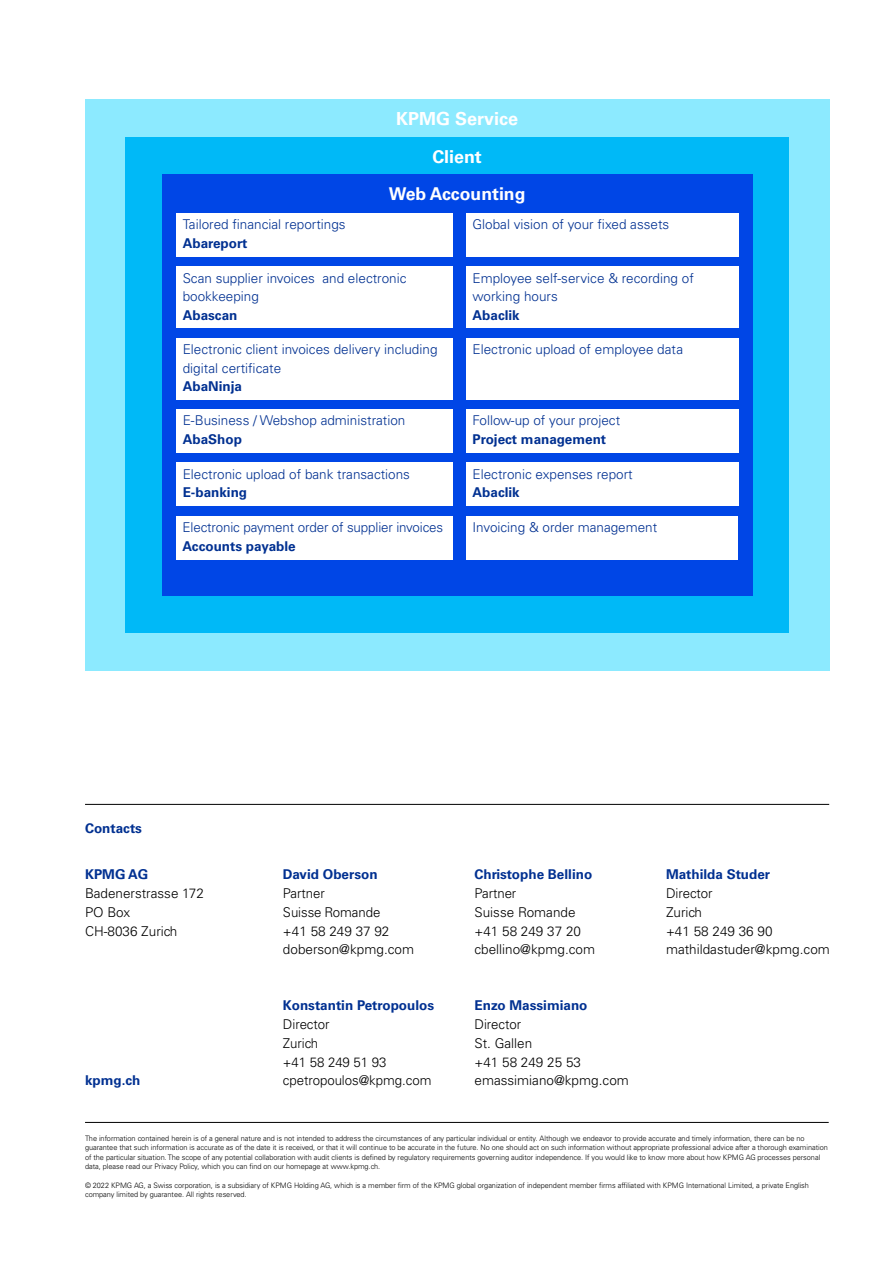
<style>
.page{position:relative;width:893px;height:1263px;background:#fff}
.page>*{position:absolute;margin:0;border:0;box-sizing:border-box;transform-origin:0 0}
.t1{font:700 18px "Univers LT Std";color:#fff}
.t2{font:700 17.85px "Univers LT Std";color:#fff}
.t3{font:700 17.7px "Univers LT Std";color:#fff}
.t4{font:300 13.5px/18.8px "Univers LT Std";color:#003091}
.t5{font:300 13.5px/18.8px "Univers LT Std";color:#000}
.t6{font:700 13.5px "Univers LT Std";color:#003091}
.t7{font:300 7.5px/9.3px "Univers LT Std";letter-spacing:-.005em;color:#000}
</style>
<div class="page">
<hr style="left:85px;top:804px;width:744px;height:1px;background:#000">
<hr style="left:85px;top:1122px;width:744px;height:1px;background:#000">
<div style="left:85px;top:99px;width:744px;height:572px;background:#8ceaff"></div>
<div style="left:126px;top:137px;width:663px;height:496px;background:#00b9f7"></div>
<div style="left:162px;top:174px;width:590px;height:421px;background:#0046e6"></div>
<div style="left:176px;top:213px;width:276px;height:44px;background:#fff"></div>
<div style="left:466px;top:213px;width:272px;height:44px;background:#fff"></div>
<div style="left:176px;top:266px;width:276px;height:62px;background:#fff"></div>
<div style="left:466px;top:266px;width:272px;height:62px;background:#fff"></div>
<div style="left:176px;top:338px;width:276px;height:61px;background:#fff"></div>
<div style="left:466px;top:338px;width:272px;height:61px;background:#fff"></div>
<div style="left:176px;top:409px;width:276px;height:44px;background:#fff"></div>
<div style="left:466px;top:409px;width:272px;height:44px;background:#fff"></div>
<div style="left:176px;top:463px;width:276px;height:43px;background:#fff"></div>
<div style="left:466px;top:463px;width:272px;height:43px;background:#fff"></div>
<div style="left:176px;top:516px;width:276px;height:43px;background:#fff"></div>
<div style="left:466px;top:516px;width:272px;height:43px;background:#fff"></div>
<h3 class="t4" style="left:183px;top:215px;width:165px">Tailored financial reportings</h3>
<h3 class="t6" style="left:183px;top:235px;width:66px">Abareport</h3>
<h1 class="t1" style="left:396px;top:108px;width:124px">KPMG Service</h1>
<h2 class="t2" style="left:432px;top:146px;width:51px">Client</h2>
<h3 class="t3" style="left:389px;top:183px;width:138px">Web Accounting</h3>
<h3 class="t4" style="left:472px;top:215px;width:198px">Global vision of your fixed assets</h3>
<h3 class="t4" style="left:183px;top:268px;width:225px">Scan supplier invoices and electronic bookkeeping</h3>
<h3 class="t6" style="left:183px;top:307px;width:56px">Abascan</h3>
<h3 class="t4" style="left:472px;top:268px;width:223px">Employee self-service &amp; recording of working hours</h3>
<h3 class="t6" style="left:472px;top:307px;width:49px">Abaclik</h3>
<h3 class="t4" style="left:183px;top:340px;width:256px">Electronic client invoices delivery including digital certificate</h3>
<h3 class="t6" style="left:183px;top:379px;width:61px">AbaNinja</h3>
<h3 class="t4" style="left:472px;top:340px;width:212px">Electronic upload of employee data</h3>
<h3 class="t4" style="left:183px;top:411px;width:224px">E-Business / Webshop administration</h3>
<h3 class="t6" style="left:183px;top:431px;width:61px">AbaShop</h3>
<h3 class="t4" style="left:472px;top:411px;width:149px">Follow-up of your project</h3>
<h3 class="t6" style="left:472px;top:431px;width:135px">Project management</h3>
<h3 class="t4" style="left:183px;top:465px;width:229px">Electronic upload of bank transactions</h3>
<h3 class="t6" style="left:183px;top:485px;width:66px">E-banking</h3>
<h3 class="t4" style="left:472px;top:465px;width:162px">Electronic expenses report</h3>
<h3 class="t6" style="left:472px;top:485px;width:49px">Abaclik</h3>
<h3 class="t4" style="left:182px;top:518px;width:262px">Electronic payment order of supplier invoices</h3>
<h3 class="t6" style="left:182px;top:538px;width:115px">Accounts payable</h3>
<h3 class="t4" style="left:472px;top:518px;width:186px">Invoicing &amp; order management</h3>
<h3 class="t6" style="left:85px;top:820px;width:59px">Contacts</h3>
<h3 class="t6" style="left:85px;top:867px;width:65px">KPMG AG</h3>
<h3 class="t5" style="left:85px;top:884px;width:120px">Badenerstrasse 172<br>PO Box<br>CH-8036 Zurich</h3>
<h3 class="t6" style="left:85px;top:1072px;width:57px">kpmg.ch</h3>
<h3 class="t6" style="left:283px;top:867px;width:96px">David Oberson</h3>
<h3 class="t5" style="left:283px;top:884px;width:133px">Partner<br>Suisse Romande<br>+41 58 249 37 92 doberson@kpmg.com</h3>
<h3 class="t6" style="left:283px;top:998px;width:153px">Konstantin Petropoulos</h3>
<h3 class="t5" style="left:283px;top:1015px;width:150px">Director<br>Zurich<br>+41 58 249 51 93 cpetropoulos@kpmg.com</h3>
<h3 class="t6" style="left:474px;top:867px;width:119px">Christophe Bellino</h3>
<h3 class="t5" style="left:474px;top:884px;width:122px">Partner<br>Suisse Romande +41 58 249 37 20 cbellino@kpmg.com</h3>
<h3 class="t6" style="left:474px;top:998px;width:114px">Enzo Massimiano</h3>
<h3 class="t5" style="left:474px;top:1015px;width:156px">Director<br>St. Gallen<br>+41 58 249 25 53 emassimiano@kpmg.com</h3>
<h3 class="t6" style="left:666px;top:867px;width:106px">Mathilda Studer</h3>
<h3 class="t5" style="left:666px;top:884px;width:165px">Director<br>Zurich<br>+41 58 249 36 90 mathildastuder@kpmg.com</h3>
<p class="t7" style="left:85px;top:1134px;width:744px">The information contained herein is of a general nature and is not intended to address the circumstances of any particular individual or entity. Although we endeavor to provide accurate and timely information, there can be no guarantee that such information is accurate as of the date it is received, or that it will continue to be accurate in the future. No one should act on such information without appropriate professional advice after a thorough examination of the particular situation. The scope of any potential collaboration with audit clients is defined by regulatory requirements governing auditor independence. If you would like to know more about how KPMG AG processes personal data, please read our Privacy Policy, which you can find on our homepage at www.kpmg.ch.</p>
<p class="t7" style="left:85px;top:1180px;width:725px">© 2022 KPMG AG, a Swiss corporation, is a subsidiary of KPMG Holding AG, which is a member firm of the KPMG global organization of independent member firms affiliated with KPMG International Limited, a private English company limited by guarantee. All rights reserved.</p>
</div>
